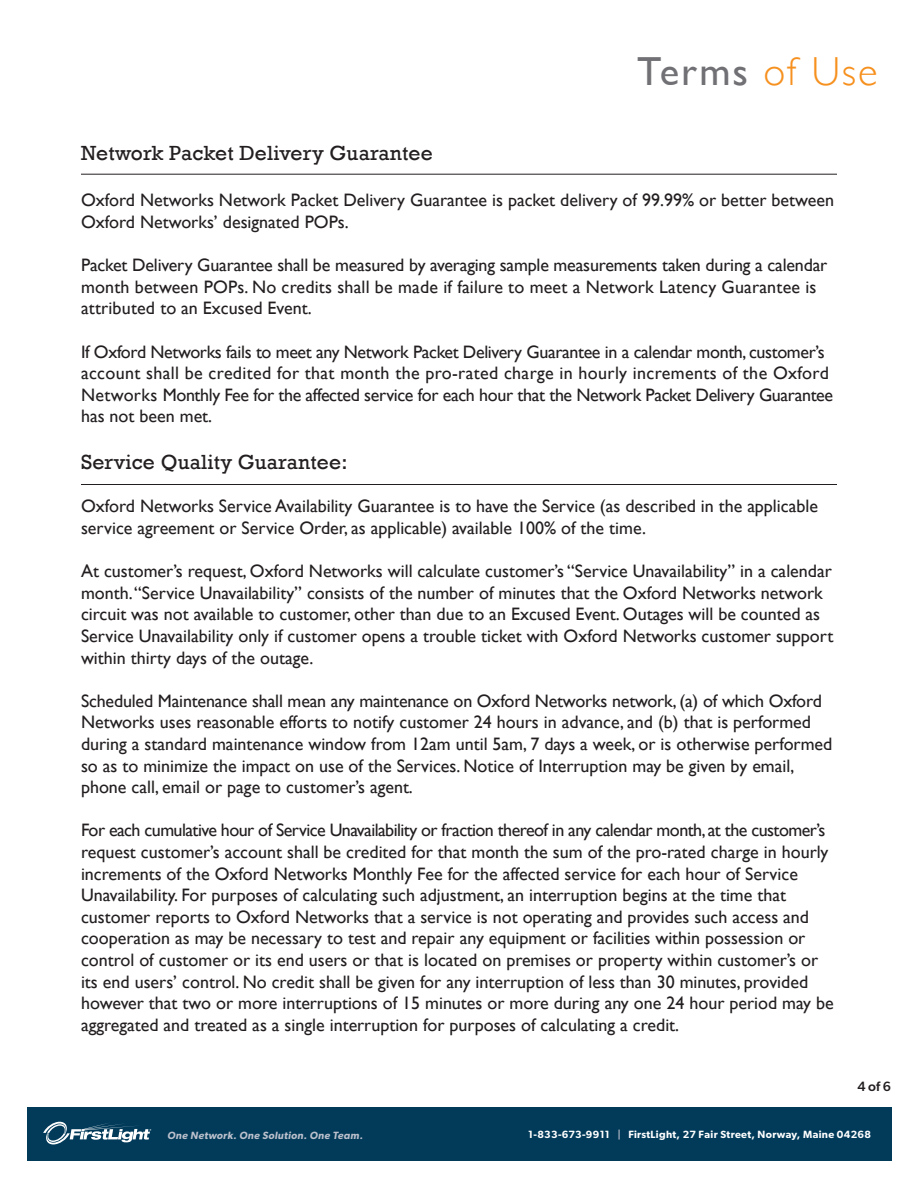
<style>
.page{position:relative;width:918px;height:1188px;background:#fff}
.page>*{position:absolute;margin:0;border:0;box-sizing:border-box;transform-origin:0 0}
.t1{font:40.5px "Gill Sans";letter-spacing:.05em;color:#717074}
.t2{font:21px "Rockwell";letter-spacing:.01em;color:#231f20}
.t3{font:18px/21.6px "Gill Sans";color:#231f20}
.t4{font:18px/21.6px "Gill Sans";letter-spacing:-.02em;color:#231f20}
.t5{font:500 13.5px "Gibson";color:#231f20}
.t6{font:600 10.5px "Gibson";letter-spacing:.03em;color:#fff}
.t7{font:italic 600 10.5px "Gibson";letter-spacing:.03em;color:#bcc1cd}
.s1{font-weight:300;color:#f6901e}
.s2{color:#b0b6c3}
</style>
<div class="page">
<div style="left:27px;top:1107px;width:864px;height:54px;background:#023b5a"></div>
<svg style="left:43px;top:1122px;width:108px;height:22px"></svg>
<hr style="left:81px;top:484px;width:756px;height:1px;background:#231f20">
<hr style="left:81px;top:174px;width:756px;height:1px;background:#231f20">
<h1 class="t1" style="left:637px;top:47px;width:242px">Terms <span class="s1">of Use</span></h1>
<p class="t2" style="left:81px;top:145px;width:353px">Network Packet Delivery Guarantee</p>
<p class="t3" style="left:81px;top:190px;width:755px">Oxford Networks Network Packet Delivery Guarantee is packet delivery of 99.99% or better between<br>Oxford Networks’ designated POPs.</p>
<p class="t3" style="left:81px;top:255px;width:748px">Packet Delivery Guarantee shall be measured by averaging sample measurements taken during a calendar month between POPs. No credits shall be made if failure to meet a Network Latency Guarantee is attributed to an Excused Event.</p>
<p class="t4" style="left:81px;top:341px;width:754px">If Oxford Networks fails to meet any Network Packet Delivery Guarantee in a calendar month, customer’s account shall be credited for that month the pro-rated charge in hourly increments of the Oxford Networks Monthly Fee for the affected service for each hour that the Network Packet Delivery Guarantee has not been met.</p>
<p class="t2" style="left:81px;top:455px;width:268px">Service Quality Guarantee:</p>
<p class="t3" style="left:81px;top:496px;width:738px">Oxford Networks Service Availability Guarantee is to have the Service (as described in the applicable service agreement or Service Order, as applicable) available 100% of the time.</p>
<p class="t3" style="left:81px;top:561px;width:754px">At customer’s request, Oxford Networks will calculate customer’s “Service Unavailability” in a calendar month. “Service Unavailability” consists of the number of minutes that the Oxford Networks network circuit was not available to customer, other than due to an Excused Event. Outages will be counted as Service Unavailability only if customer opens a trouble ticket with Oxford Networks customer support within thirty days of the outage.</p>
<p class="t3" style="left:81px;top:690px;width:753px">Scheduled Maintenance shall mean any maintenance on Oxford Networks network, (a) of which Oxford Networks uses reasonable efforts to notify customer 24 hours in advance, and (b) that is performed during a standard maintenance window from 12am until 5am, 7 days a week, or is otherwise performed so as to minimize the impact on use of the Services. Notice of Interruption may be given by email, phone call, email or page to customer’s agent.</p>
<p class="t3" style="left:81px;top:820px;width:754px">For each cumulative hour of Service Unavailability or fraction thereof in any calendar month, at the customer’s request customer’s account shall be credited for that month the sum of the pro-rated charge in hourly increments of the Oxford Networks Monthly Fee for the affected service for each hour of Service Unavailability. For purposes of calculating such adjustment, an interruption begins at the time that customer reports to Oxford Networks that a service is not operating and provides such access and cooperation as may be necessary to test and repair any equipment or facilities within possession or control of customer or its end users or that is located on premises or property within customer’s or its end users’ control. No credit shall be given for any interruption of less than 30 minutes, provided however that two or more interruptions of 15 minutes or more during any one 24 hour period may be aggregated and treated as a single interruption for purposes of calculating a credit.</p>
<p class="t5" style="left:857px;top:1078px;width:35px">4 of 6</p>
<p class="t7" style="left:167px;top:1130px;width:197px">One Network. One Solution. One Team.</p>
<p class="t6" style="left:528px;top:1130px;width:344px">1-833-673-9911 <span class="s2">|</span> FirstLight, 27 Fair Street, Norway, Maine 04268</p>
</div>
